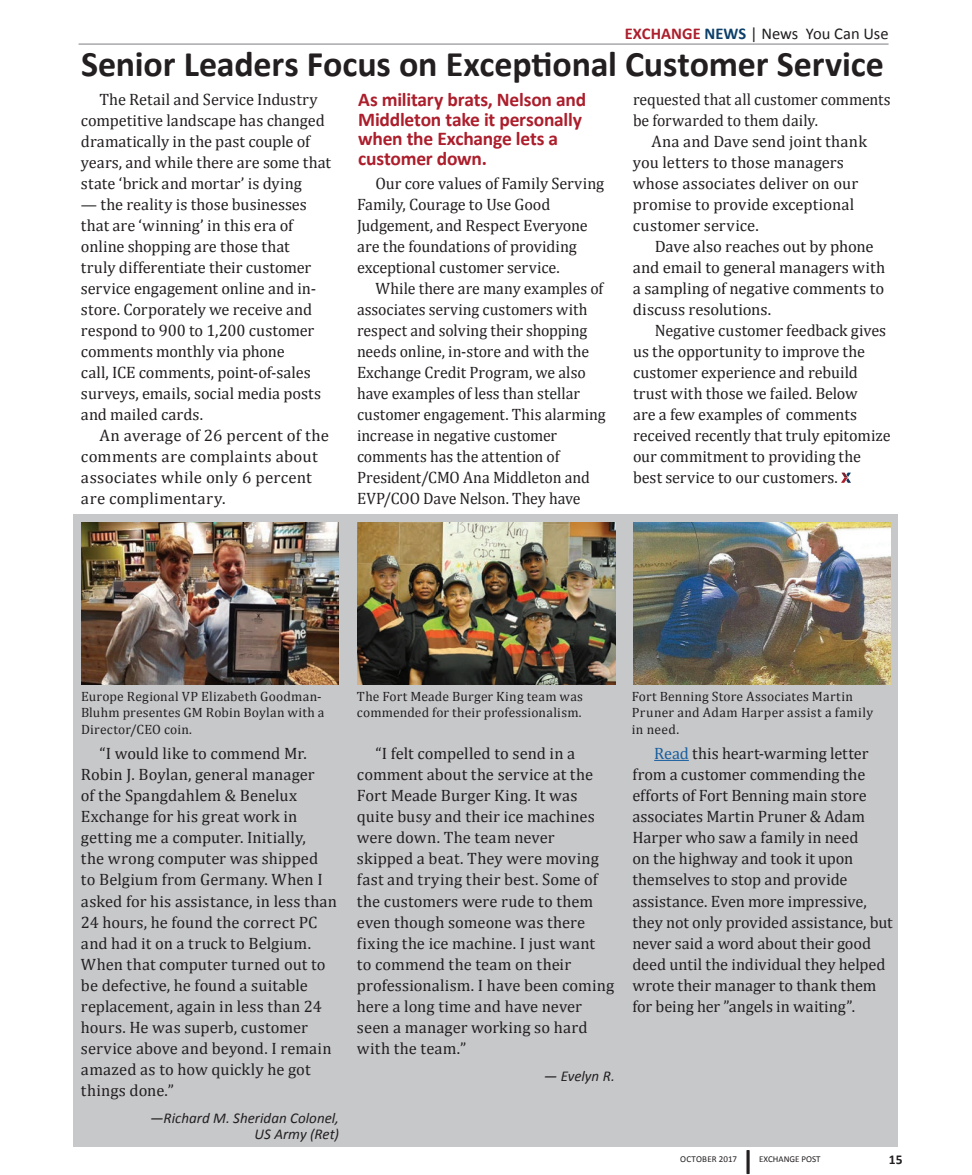
<style>
.page{position:relative;width:972px;height:1175px;background:#fff}
.page>*{position:absolute;margin:0;border:0;box-sizing:border-box;transform-origin:0 0}
.t1{font:700 36px "Calibri";letter-spacing:-.005em;color:#231f20}
.t2{font:700 27px "Calibri";color:#231f20}
.t3{font:700 19.5px/19.5px "Calibri";letter-spacing:-.01em;color:#ac1e2c}
.t4{font:16.5px/21px "Cambria";color:#231f20}
.t5{font:16.5px/21px "Cambria";color:#231f20;scale:.96 1}
.t6{font:16.5px "Calibri";color:#231f20}
.t7{font:italic 15px/16.5px "Calibri";color:#231f20;text-align:right}
.t8{font:13.5px/16.5px "Cambria";letter-spacing:.02em;color:#231f20}
.t9{font:700 13.5px "Calibri";color:#231f20}
.t10{font:9px "Calibri";color:#231f20}
.s1{font-weight:700;color:#ac1e2c}
.s2{font-weight:700;color:#0c3f6a}
.s3{color:#175d9e}
</style>
<div class="page">
<div style="left:74px;top:514px;width:824px;height:632px;background:#c7c8ca"></div>
<hr style="left:79px;top:43px;width:810px;height:2px;background:#a8a9ad">
<svg style="left:841px;top:472px;width:10px;height:11px"></svg>
<img style="left:633px;top:522px;width:258px;height:162px">
<img style="left:81px;top:522px;width:258px;height:162px">
<img style="left:357px;top:523px;width:258px;height:162px">
<hr style="left:654px;top:760px;width:35px;height:1px;background:#175d9e">
<p class="t6" style="left:625px;top:23px;width:265px"><span class="s1">EXCHANGE</span> <span class="s2">NEWS</span> | News You Can Use</p>
<h1 class="t1" style="left:81px;top:42px;width:804px">Senior Leaders Focus on Exceptional Customer Service</h1>
<p class="t5" style="left:633px;top:88px;width:270px">requested that all customer comments be forwarded to them daily.</p>
<p class="t4" style="left:633px;top:130px;width:236px;text-indent:18px">Ana and Dave send joint thank you letters to those managers whose associates deliver on our promise to provide exceptional customer service.</p>
<p class="t4" style="left:633px;top:235px;width:254px;text-indent:22px">Dave also reaches out by phone and email to general managers with a sampling of negative comments to discuss resolutions.</p>
<p class="t4" style="left:633px;top:319px;width:259px;text-indent:22px">Negative customer feedback gives us the opportunity to improve the customer experience and rebuild trust with those we failed. Below<br>are a few examples of comments received recently that truly epitomize our commitment to providing the best service to our customers.</p>
<p class="t4" style="left:81px;top:88px;width:252px;text-indent:18px">The Retail and Service Industry competitive landscape has changed dramatically in the past couple of years, and while there are some that state ‘brick and mortar’ is dying</p>
<p class="t4" style="left:81px;top:193px;width:242px">— the reality is those businesses that are ‘winning’ in this era of online shopping are those that truly differentiate their customer service engagement online and in&shy;store. Corporately we receive and respond to 900 to 1,200 customer comments monthly via phone<br>call, ICE comments, point-of-sales surveys, emails, social media posts and mailed cards.</p>
<p class="t4" style="left:81px;top:424px;width:249px;text-indent:18px">An average of 26 percent of the comments are complaints about associates while only 6 percent are complimentary.</p>
<p class="t3" style="left:358px;top:89px;width:229px">As military brats, Nelson and<br>Middleton take it personally when the Exchange lets a customer down.</p>
<p class="t4" style="left:357px;top:173px;width:249px;text-indent:18px">Our core values of Family Serving<br>Family, Courage to Use Good<br>Judgement, and Respect Everyone are the foundations of providing exceptional customer service.</p>
<p class="t5" style="left:357px;top:278px;width:261px;text-indent:18px">While there are many examples of associates serving customers with respect and solving their shopping needs online, in-store and with the Exchange Credit Program, we also have examples of less than stellar customer engagement. This alarming increase in negative customer comments has the attention of President/CMO Ana Middleton and EVP/COO Dave Nelson. They have</p>
<p class="t8" style="left:81px;top:688px;width:245px">Europe Regional VP Elizabeth Goodman-<br>Bluhm presentes GM Robin Boylan with a<br>Director/CEO coin.</p>
<p class="t8" style="left:357px;top:688px;width:228px">The Fort Meade Burger King team was commended for their professionalism.</p>
<p class="t8" style="left:632px;top:688px;width:243px">Fort Benning Store Associates Martin<br>Pruner and Adam Harper assist a family in need.</p>
<p class="t4" style="left:632px;top:743px;width:262px;text-indent:22px"><span class="s3">Read</span> this heart-warming letter from a customer commending the efforts of Fort Benning main store associates Martin Pruner &amp; Adam Harper who saw a family in need<br>on the highway and took it upon themselves to stop and provide assistance. Even more impressive, they not only provided assistance, but never said a word about their good deed until the individual they helped wrote their manager to thank them for being her ”angels in waiting”.</p>
<p class="t4" style="left:81px;top:743px;width:258px;text-indent:18px">“I would like to commend Mr.<br>Robin J. Boylan, general manager<br>of the Spangdahlem &amp; Benelux<br>Exchange for his great work in getting me a computer. Initially,<br>the wrong computer was shipped<br>to Belgium from Germany. When I asked for his assistance, in less than<br>24 hours, he found the correct PC and had it on a truck to Belgium.<br>When that computer turned out to be defective, he found a suitable replacement, again in less than 24 hours. He was superb, customer service above and beyond. I remain amazed as to how quickly he got things done.”</p>
<p class="t7" style="left:150px;top:1108px;width:190px">—Richard M. Sheridan Colonel,<br>US Army (Ret)</p>
<p class="t4" style="left:357px;top:743px;width:259px;text-indent:18px">“I felt compelled to send in a comment about the service at the<br>Fort Meade Burger King. It was quite busy and their ice machines were down. The team never skipped a beat. They were moving fast and trying their best. Some of the customers were rude to them even though someone was there fixing the ice machine. I just want<br>to commend the team on their professionalism. I have been coming here a long time and have never seen a manager working so hard with the team.”</p>
<p class="t7" style="left:544px;top:1066px;width:73px">— Evelyn R.</p>
<p class="t10" style="left:680px;top:1153px;width:58px">OCTOBER 2017</p>
<h2 class="t2" style="left:742px;top:1142px;width:14px">|</h2>
<p class="t10" style="left:759px;top:1153px;width:63px">EXCHANGE POST</p>
<p class="t9" style="left:889px;top:1150px;width:15px">15</p>
</div>
